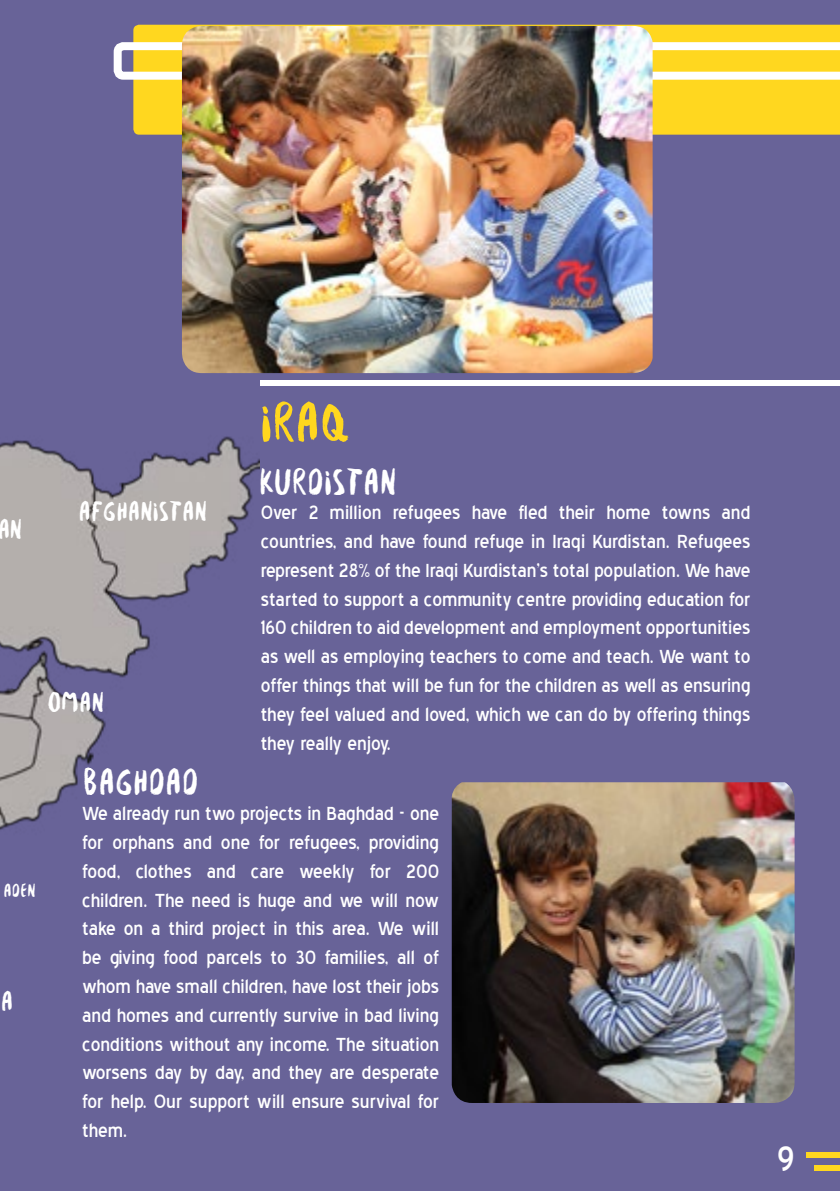
<style>
.page{position:relative;width:840px;height:1191px;background:#fff}
.page>*{position:absolute;margin:0;border:0;box-sizing:border-box;transform-origin:0 0}
.t1{font:60px "Besom";color:#ffd71f}
.t2{font:44px "Blue Highway";color:#fff}
.t3{font:40px "Besom";color:#fff}
.t4{font:30px "Besom";color:#fff}
.t5{font:24px/28.8px "Blue Highway";color:#fff;text-align:justify}
.t6{font:20px "Besom";color:#fff}
</style>
<div class="page">
<div style="left:0;top:0;width:839px;height:1191px;background:#686398"></div>
<div style="left:805px;top:1152px;width:34px;height:6px;background:#ffd71f"></div>
<div style="left:814px;top:1165px;width:25px;height:5px;background:#ffd71f"></div>
<img style="left:0;top:371px;width:259px;height:780px">
<div style="left:133px;top:25px;width:706px;height:110px;background:#ffd71f"></div>
<div style="left:260px;top:380px;width:579px;height:6px;background:#fff"></div>
<svg style="left:114px;top:42px;width:725px;height:38px"></svg>
<img style="left:451px;top:782px;width:343px;height:321px">
<img style="left:182px;top:26px;width:470px;height:347px">
<p class="t4" style="left:-3px;top:507px;width:26px">AN</p>
<p class="t6" style="left:3px;top:875px;width:34px">ADEN</p>
<p class="t4" style="left:1px;top:978px;width:14px">A</p>
<h1 class="t1" style="left:259px;top:378px;width:91px">IRAQ</h1>
<p class="t4" style="left:78px;top:489px;width:130px">AFGHANISTAN</p>
<p class="t4" style="left:47px;top:680px;width:58px">OMAN</p>
<h3 class="t3" style="left:82px;top:752px;width:118px">BAGHDAD</h3>
<h3 class="t3" style="left:259px;top:452px;width:138px">KURDISTAN</h3>
<p class="t5" style="left:260px;top:498px;width:491px">Over 2 million refugees have fled their home towns and countries, and have found refuge in Iraqi Kurdistan. Refugees represent 28% of the Iraqi Kurdistan’s total population. We have started to support a community centre providing education for 160 children to aid development and employment opportunities as well as employing teachers to come and teach. We want to offer things that will be fun for the children as well as ensuring they feel valued and loved, which we can do by offering things they really enjoy.</p>
<p class="t5" style="left:82px;top:799px;width:358px">We already run two projects in Baghdad - one for orphans and one for refugees, providing food, clothes and care weekly for 200 children. The need is huge and we will now take on a third project in this area. We will be giving food parcels to 30 families, all of whom have small children, have lost their jobs and homes and currently survive in bad living conditions without any income. The situation worsens day by day, and they are desperate for help. Our support will ensure survival for them.</p>
<h2 class="t2" style="left:776px;top:1139px;width:19px">9</h2>
</div>
